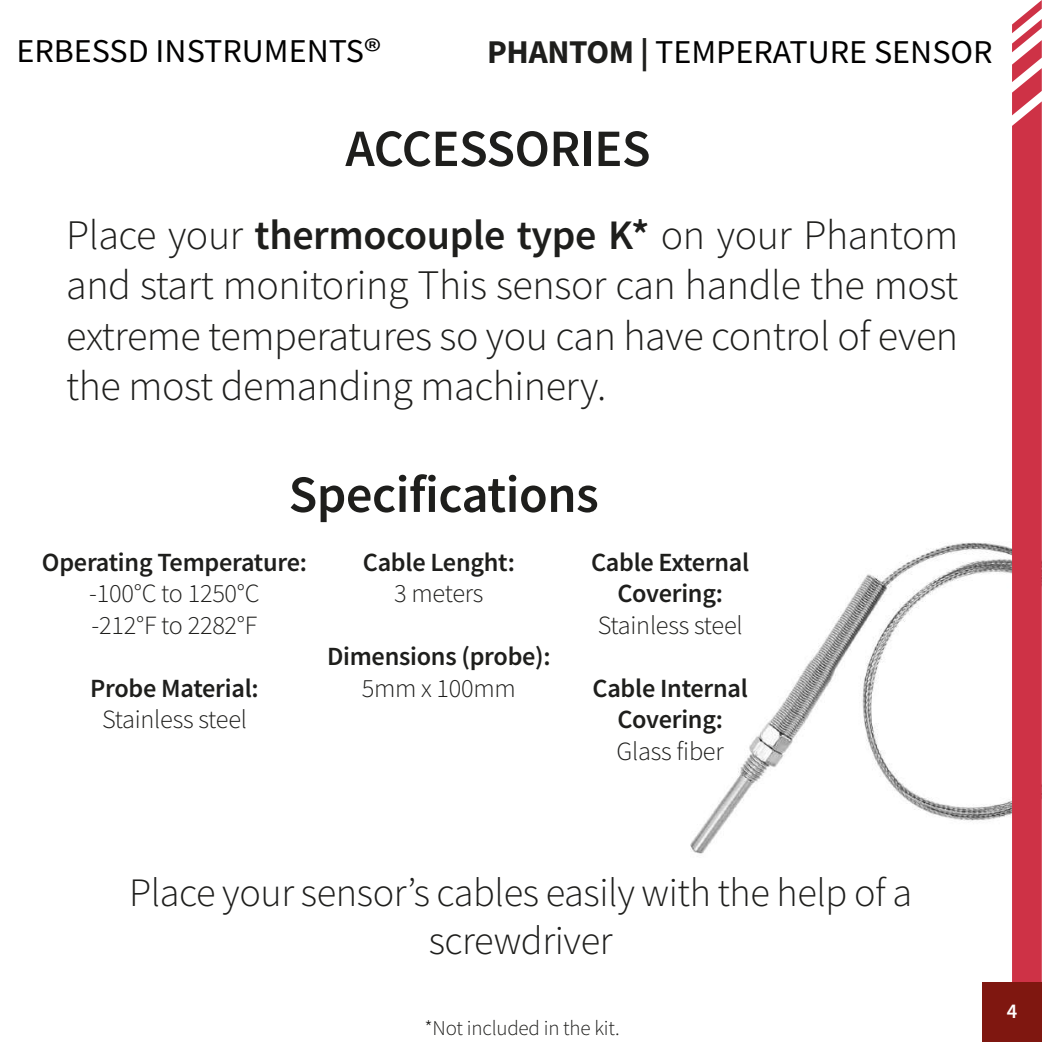
<style>
.page{position:relative;width:1042px;height:1042px;background:#fff}
.page>*{position:absolute;margin:0;border:0;box-sizing:border-box;transform-origin:0 0}
.t1{font:600 52.5px "Source Sans Pro";letter-spacing:-.01em;color:#1e1e1c}
.t2{font:300 42px/50.4px "Source Sans Pro";letter-spacing:-.01em;color:#1e1e1c;text-align:justify}
.t3{font:300 40.25px/48.3px "Source Sans Pro";letter-spacing:-.01em;color:#1e1e1c;text-align:center}
.t4{font:33.25px "Source Sans Pro";color:#010000}
.t5{font:600 26.25px/31.5px "Source Sans Pro";letter-spacing:-.01em;color:#1e1e1c;text-align:center}
.t6{font:300 26.25px/31.5px "Source Sans Pro";letter-spacing:-.01em;color:#1e1e1c}
.t7{font:300 21px "Source Sans Pro";letter-spacing:-.01em;color:#1e1e1c}
.t8{font:600 21px "Source Sans Pro";color:#fff}
.s1{font-weight:700;color:#1e1e1c}
.s2{font-weight:600}
</style>
<div class="page">
<img style="left:690px;top:542px;width:322px;height:312px">
<svg style="left:1012px;top:0;width:30px;height:982px;background:#d13f51"></svg>
<div style="left:982px;top:982px;width:60px;height:60px;background:#7f1710"></div>
<p class="t4" style="left:16px;top:30px;width:366px">ERBESSD INSTRUMENTS®</p>
<p class="t4" style="left:487px;top:30px;width:507px"><span class="s1">PHANTOM |</span> TEMPERATURE SENSOR</p>
<p class="t1" style="left:345px;top:114px;width:307px">ACCESSORIES</p>
<p class="t2" style="left:66px;top:210px;width:894px">Place your <span class="s2">thermocouple type K*</span> on your Phantom and start monitoring This sensor can handle the most extreme temperatures so you can have control of even the most demanding machinery.</p>
<p class="t1" style="left:289px;top:460px;width:312px">Specifications</p>
<p class="t5" style="left:42px;top:546px;width:266px">Operating Temperature:</p>
<p class="t6" style="left:89px;top:578px;width:172px">-100°C to 1250°C -212°F to 2282°F</p>
<p class="t5" style="left:90px;top:672px;width:170px">Probe Material:</p>
<p class="t6" style="left:102px;top:704px;width:146px">Stainless steel</p>
<p class="t5" style="left:363px;top:546px;width:154px">Cable Lenght:</p>
<p class="t6" style="left:394px;top:578px;width:91px">3 meters</p>
<p class="t5" style="left:327px;top:641px;width:225px">Dimensions (probe):</p>
<p class="t6" style="left:362px;top:672px;width:156px">5mm x 100mm</p>
<p class="t5" style="left:591px;top:546px;width:160px">Cable External<br>Covering:</p>
<p class="t6" style="left:598px;top:609px;width:146px">Stainless steel</p>
<p class="t5" style="left:592px;top:672px;width:157px">Cable Internal<br>Covering:</p>
<p class="t6" style="left:617px;top:735px;width:109px">Glass fiber</p>
<p class="t3" style="left:129px;top:868px;width:784px">Place your sensor’s cables easily with the help of a screwdriver</p>
<p class="t7" style="left:424px;top:1015px;width:197px">*Not included in the kit.</p>
<p class="t8" style="left:1006px;top:997px;width:12px">4</p>
</div>
